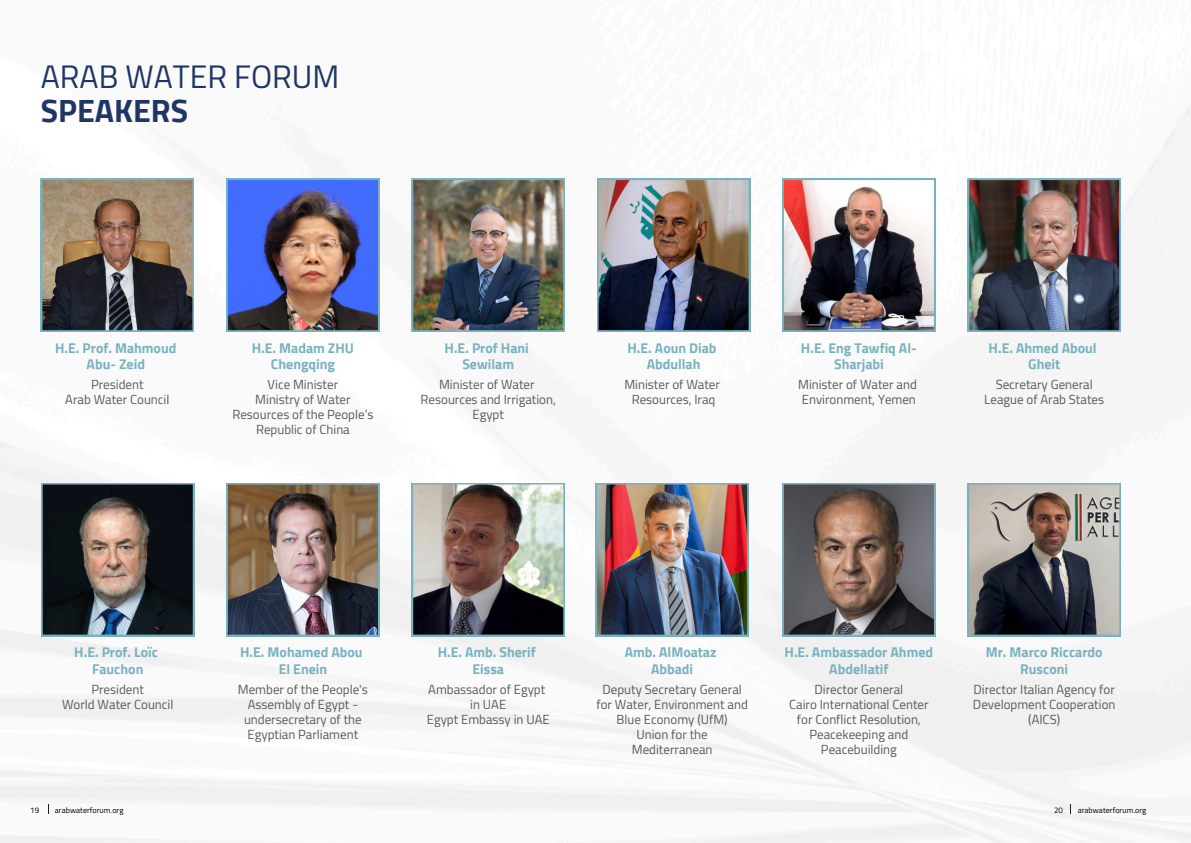
<style>
.page{position:relative;width:1191px;height:843px;background:#fff}
.page>*{position:absolute;margin:0;border:0;box-sizing:border-box;transform-origin:0 0}
.t1{font:32px/33.8px "Cairo";color:#1f3664}
.t2{font:700 14px/16.5px "Cairo";color:#79b2bf;text-align:center}
.t3{font:13px/15px "Cairo";color:#58595b;text-align:center}
.t4{font:8px "Cairo";letter-spacing:.005em;color:#000}
.s1{font-weight:700}
.s2{color:#03689c}
</style>
<div class="page">
<img style="left:0;top:108px;width:1190px;height:734px">
<img style="left:41px;top:178px;width:153px;height:153px">
<img style="left:411px;top:178px;width:153px;height:153px">
<img style="left:597px;top:178px;width:153px;height:153px">
<img style="left:782px;top:178px;width:153px;height:153px">
<img style="left:967px;top:178px;width:153px;height:153px">
<img style="left:41px;top:483px;width:153px;height:153px">
<img style="left:226px;top:483px;width:153px;height:153px">
<img style="left:411px;top:483px;width:153px;height:153px">
<img style="left:595px;top:483px;width:153px;height:153px">
<svg style="left:782px;top:483px;width:153px;height:153px;background:#695f5c"></svg>
<img style="left:226px;top:178px;width:153px;height:153px">
<svg style="left:967px;top:483px;width:153px;height:153px;background:#797676"></svg>
<p class="t1" style="left:41px;top:60px;width:300px">ARAB WATER FORUM<br><span class="s1">SPEAKERS</span></p>
<p class="t2" style="left:55px;top:339px;width:123px">H.E. Prof. Mahmoud<br>Abu- Zeid</p>
<h2 class="t3" style="left:65px;top:377px;width:106px">President<br>Arab Water Counci<span class="s2">l</span></h2>
<h3 class="t2" style="left:252px;top:339px;width:104px">H.E. Madam ZHU<br>Chengqing</h3>
<p class="t3" style="left:232px;top:377px;width:143px">Vice Minister<br>Ministry of Water<br>Resources of the People’s<br>Republic of China</p>
<h3 class="t2" style="left:444px;top:339px;width:86px">H.E. Prof Hani<br>Sewilam</h3>
<p class="t3" style="left:420px;top:377px;width:137px">Minister of Water<br>Resources and Irrigation,<br>Egypt</p>
<h2 class="t2" style="left:627px;top:339px;width:91px">H.E. Aoun Diab<br>Abdullah</h2>
<h3 class="t3" style="left:624px;top:377px;width:97px">Minister of Water<br>Resources, Iraq</h3>
<p class="t2" style="left:800px;top:339px;width:117px">H.E. Eng Tawfiq Al-<br>Sharjabi</p>
<h2 class="t3" style="left:798px;top:377px;width:120px;text-align:left">Minister of Water and<br>Environment, Yemen</h2>
<h3 class="t2" style="left:988px;top:339px;width:110px">H.E. Ahmed Aboul<br>Gheit</h3>
<p class="t3" style="left:984px;top:377px;width:121px">Secretary General<br>League of Arab States</p>
<h2 class="t2" style="left:74px;top:644px;width:85px">H.E. Prof. Loïc<br>Fauchon</h2>
<h3 class="t3" style="left:62px;top:681px;width:113px">President<br>World Water Council</h3>
<h3 class="t4" style="left:30px;top:805px;width:10px">19</h3>
<h2 class="t4" style="left:55px;top:805px;width:70px">arabwaterforum.org</h2>
<p class="t2" style="left:240px;top:644px;width:124px">H.E. Mohamed Abou<br>El Enein</p>
<h2 class="t3" style="left:238px;top:681px;width:132px">Member of the People's<br>Assembly of Egypt - undersecretary of the<br>Egyptian Parliament</h2>
<h3 class="t2" style="left:437px;top:644px;width:99px">H.E. Amb. Sherif<br>Eissa</h3>
<p class="t3" style="left:427px;top:681px;width:124px">Ambassador of Egypt in UAE<br>Egypt Embassy in UAE</p>
<p class="t2" style="left:624px;top:644px;width:93px">Amb. AlMoataz<br>Abbadi</p>
<h2 class="t3" style="left:596px;top:681px;width:153px">Deputy Secretary General for Water, Environment and<br>Blue Economy (UfM)<br>Union for the<br>Mediterranean</h2>
<h3 class="t2" style="left:784px;top:644px;width:150px">H.E. Ambassador Ahmed<br>Abdellatif</h3>
<p class="t3" style="left:789px;top:681px;width:141px">Director General<br>Cairo International Center for Conflict Resolution,<br>Peacekeeping and<br>Peacebuilding</p>
<p class="t2" style="left:985px;top:644px;width:119px">Mr. Marco Riccardo<br>Rusconi</p>
<p class="t3" style="left:972px;top:681px;width:144px">Director Italian Agency for<br>Development Cooperation (AICS)</p>
<h3 class="t4" style="left:1053px;top:805px;width:10px">20</h3>
<h2 class="t4" style="left:1077px;top:805px;width:70px">arabwaterforum.org</h2>
</div>
